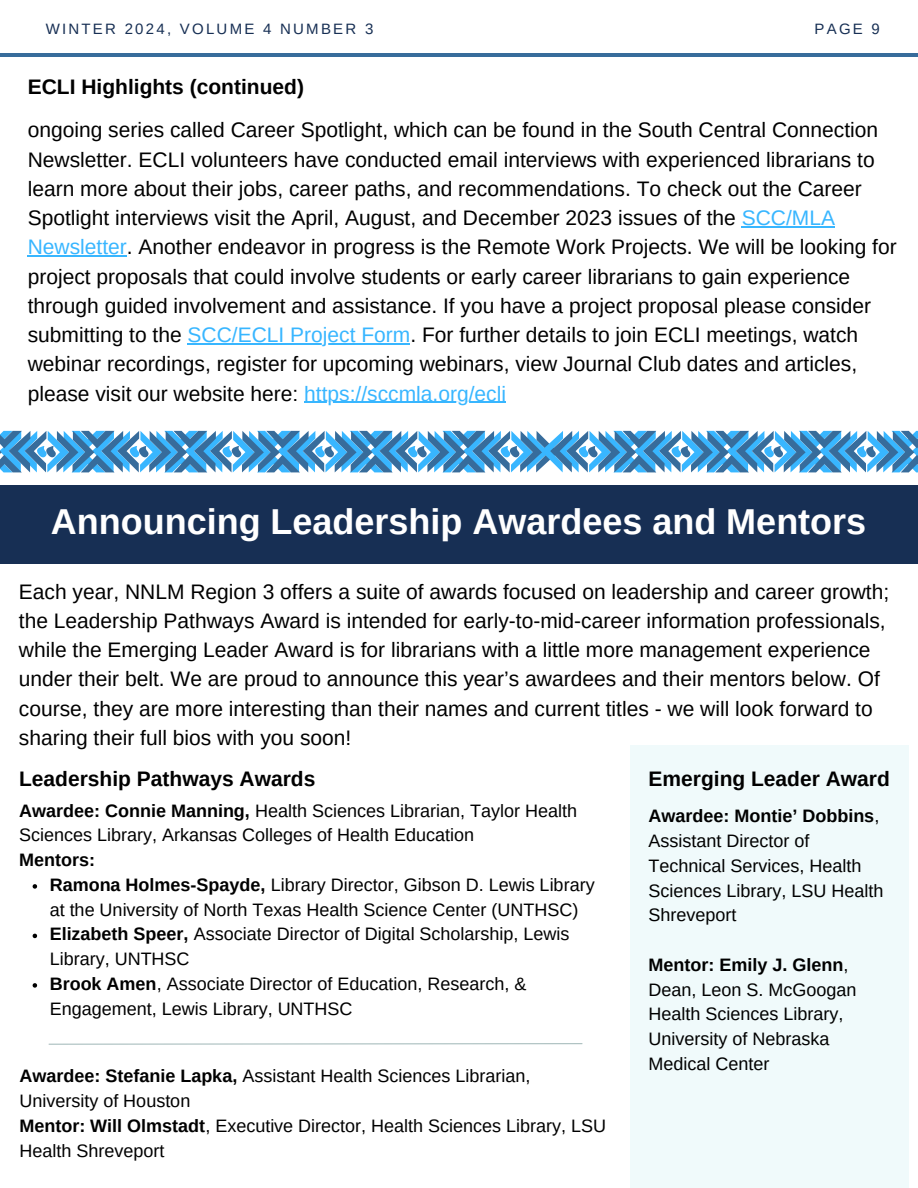
<style>
.page{position:relative;width:918px;height:1188px;background:#fff}
.page>*{position:absolute;margin:0;border:0;box-sizing:border-box;transform-origin:0 0}
.t1{font:700 36px "Arimo";color:#fff}
.t2{font:21px/29.2px "Arimo";color:#000}
.t3{font:700 21px "Arimo";color:#000}
.t4{font:18px/24.8px "Arimo";color:#000}
.t5{font:15px "Arimo";letter-spacing:.15em;color:#172f54}
.s1{color:#38b6ff}
.s2{font-weight:700}
</style>
<div class="page">
<hr style="left:0;top:54px;width:918px;height:3px;background:#376c9b">
<hr style="left:742px;top:226px;width:93px;height:1px;background:#38b6ff">
<hr style="left:28px;top:255px;width:99px;height:2px;background:#38b6ff">
<hr style="left:188px;top:343px;width:222px;height:1px;background:#38b6ff">
<hr style="left:304px;top:402px;width:202px;height:1px;background:#38b6ff">
<div style="left:0;top:485px;width:918px;height:79px;background:#172f54"></div>
<svg style="left:33px;top:884px;width:4px;height:5px"></svg>
<svg style="left:33px;top:934px;width:4px;height:4px"></svg>
<svg style="left:33px;top:983px;width:4px;height:5px"></svg>
<svg style="left:0;top:431px;width:918px;height:41px;background:#5fa3d2"></svg>
<div style="left:630px;top:745px;width:279px;height:443px;background:#f0fafb"></div>
<svg style="left:48px;top:1043px;width:535px;height:2px"></svg>
<p class="t5" style="left:46px;top:20px;width:329px">WINTER 2024, VOLUME 4 NUMBER 3</p>
<p class="t5" style="left:815px;top:20px;width:67px">PAGE 9</p>
<p class="t3" style="left:28px;top:75px;width:278px">ECLI Highlights (continued)</p>
<p class="t2" style="left:28px;top:115px;width:871px">ongoing series called Career Spotlight, which can be found in the South Central Connection Newsletter. ECLI volunteers have conducted email interviews with experienced librarians to learn more about their jobs, career paths, and recommendations. To check out the Career Spotlight interviews visit the April, August, and December 2023 issues of the <span class="s1">SCC/MLA Newsletter</span>. Another endeavor in progress is the Remote Work Projects. We will be looking for project proposals that could involve students or early career librarians to gain experience through guided involvement and assistance. If you have a project proposal please consider submitting to the <span class="s1">SCC/ECLI Project Form</span>. For further details to join ECLI meetings, watch webinar recordings, register for upcoming webinars, view Journal Club dates and articles, please visit our website here: <span class="s1">https://sccmla.org/ecli</span></p>
<h1 class="t1" style="left:51px;top:502px;width:817px">Announcing Leadership Awardees and Mentors</h1>
<p class="t2" style="left:19px;top:577px;width:872px">Each year, NNLM Region 3 offers a suite of awards focused on leadership and career growth; the Leadership Pathways Award is intended for early-to-mid-career information professionals, while the Emerging Leader Award is for librarians with a little more management experience under their belt. We are proud to announce this year’s awardees and their mentors below. Of course, they are more interesting than their names and current titles - we will look forward to sharing their full bios with you soon!</p>
<p class="t3" style="left:19px;top:767px;width:298px">Leadership Pathways Awards</p>
<p class="t4" style="left:19px;top:798px;width:559px"><span class="s2">Awardee: Connie Manning,</span> Health Sciences Librarian, Taylor Health<br>Sciences Library, Arkansas Colleges of Health Education</p>
<p class="t4" style="left:50px;top:848px;width:546px;text-indent:-31px"><span class="s2">Mentors:<br>Ramona Holmes-Spayde,</span> Library Director, Gibson D. Lewis Library at the University of North Texas Health Science Center (UNTHSC)<br><span class="s2">Elizabeth Speer,</span> Associate Director of Digital Scholarship, Lewis Library, UNTHSC<br><span class="s2">Brook Amen</span>, Associate Director of Education, Research, &amp; Engagement, Lewis Library, UNTHSC</p>
<p class="t3" style="left:649px;top:767px;width:243px">Emerging Leader Award</p>
<p class="t4" style="left:649px;top:804px;width:236px"><span class="s2">Awardee: Montie’ Dobbins</span>,<br>Assistant Director of<br>Technical Services, Health<br>Sciences Library, LSU Health<br>Shreveport</p>
<p class="t4" style="left:649px;top:952px;width:209px"><span class="s2">Mentor: Emily J. Glenn</span>,<br>Dean, Leon S. McGoogan<br>Health Sciences Library,<br>University of Nebraska<br>Medical Center</p>
<p class="t4" style="left:19px;top:1064px;width:588px"><span class="s2">Awardee: Stefanie Lapka,</span> Assistant Health Sciences Librarian, University of Houston<br><span class="s2">Mentor: Will Olmstadt</span>, Executive Director, Health Sciences Library, LSU Health Shreveport</p>
</div>
